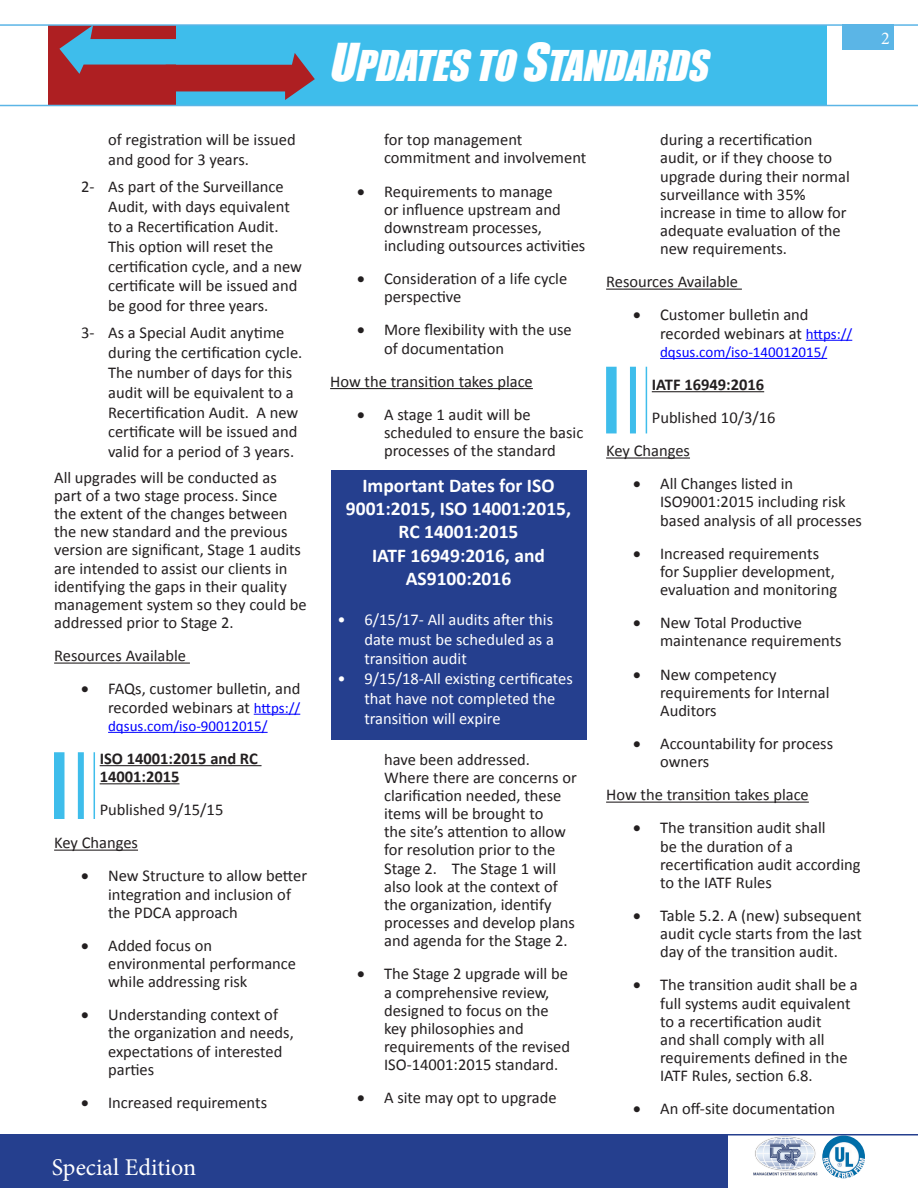
<style>
.page{position:relative;width:918px;height:1188px;background:#fff}
.page>*{position:absolute;margin:0;border:0;box-sizing:border-box;transform-origin:0 0}
.t1{font:italic 39px "Impact";color:#fff}
.t2{font:24px "Minion Pro";color:#fff}
.t3{font:700 19.5px/23.4px "Calibri";color:#fff;text-align:center}
.t4{font:18px "Minion Pro";color:#fff}
.t5{font:16.5px/18.1px "Calibri";color:#231f20}
.t6{font:16.5px/19.8px "Calibri";color:#fff;text-align:justify}
.t7{font:700 16.5px/18.1px "Calibri";color:#231f20}
.t8{font:15px "Calibri";color:#00f}
.s1{font-size:15px;color:#00f}
.s2{font-size:48px}
</style>
<div class="page">
<hr style="left:54px;top:663px;width:136px;height:1px;background:#231f20">
<hr style="left:254px;top:714px;width:46px;height:1px;background:#00f">
<hr style="left:108px;top:732px;width:160px;height:1px;background:#00f">
<hr style="left:100px;top:765px;width:162px;height:1px;background:#231f20">
<hr style="left:100px;top:783px;width:80px;height:1px;background:#231f20">
<hr style="left:54px;top:850px;width:84px;height:1px;background:#231f20">
<hr style="left:330px;top:388px;width:203px;height:1px;background:#231f20">
<hr style="left:606px;top:289px;width:136px;height:1px;background:#231f20">
<hr style="left:806px;top:340px;width:46px;height:1px;background:#00f">
<hr style="left:660px;top:358px;width:167px;height:1px;background:#00f">
<hr style="left:652px;top:391px;width:112px;height:1px;background:#231f20">
<hr style="left:606px;top:457px;width:84px;height:2px;background:#231f20">
<hr style="left:606px;top:802px;width:203px;height:1px;background:#231f20">
<div style="left:331px;top:470px;width:255px;height:270px;background:#253f8e"></div>
<div style="left:842px;top:24px;width:52px;height:26px;background:#5bb5e6"></div>
<div style="left:176px;top:25px;width:651px;height:81px;background:#3ebdeb"></div>
<div style="left:49px;top:25px;width:127px;height:81px;background:#ae1f22"></div>
<hr style="left:0;top:24px;width:918px;height:2px;background:#5bb5e6">
<hr style="left:0;top:105px;width:918px;height:1px;background:#5bb5e6">
<svg style="left:59px;top:25px;width:256px;height:75px"></svg>
<div style="left:0;top:1135px;width:728px;height:53px;background:#253f8e"></div>
<hr style="left:0;top:1134px;width:918px;height:2px;background:#253f8e">
<img style="left:753px;top:1135px;width:67px;height:41px">
<img style="left:822px;top:1136px;width:43px;height:42px;border-radius:21px">
<div style="left:54px;top:752px;width:10px;height:67px;background:#3ebdeb"></div>
<div style="left:78px;top:752px;width:6px;height:67px;background:#3ebdeb"></div>
<hr style="left:94px;top:752px;width:1px;height:67px;background:#3ebdeb">
<div style="left:606px;top:367px;width:11px;height:66px;background:#3ebdeb"></div>
<div style="left:630px;top:367px;width:6px;height:66px;background:#3ebdeb"></div>
<hr style="left:646px;top:367px;width:1px;height:66px;background:#3ebdeb">
<p class="t5" style="left:108px;top:130px;width:189px;line-height:19.8px">of registration will be issued and good for 3 years.</p>
<p class="t5" style="left:108px;top:177px;width:196px;line-height:19.8px;text-indent:-27px">2- As part of the Surveillance<br>Audit, with days equivalent to a Recertification Audit.<br>This option will reset the certification cycle, and a new certificate will be issued and be good for three years.</p>
<p class="t5" style="left:108px;top:323px;width:196px;line-height:19.8px;text-indent:-27px">3- As a Special Audit anytime during the certification cycle.<br>The number of days for this audit will be equivalent to a<br>Recertification Audit. A new certificate will be issued and valid for a period of 3 years.</p>
<p class="t5" style="left:54px;top:468px;width:254px">All upgrades will be conducted as part of a two stage process. Since<br>the extent of the changes between the new standard and the previous version are significant, Stage 1 audits are intended to assist our clients in identifying the gaps in their quality management system so they could be addressed prior to Stage 2.</p>
<p class="t5" style="left:54px;top:647px;width:134px">Resources Available</p>
<p class="t5" style="left:81px;top:680px;width:221px;text-align:right">• FAQs, customer bulletin, and recorded webinars at <span class="s1">https://</span></p>
<p class="t8" style="left:108px;top:716px;width:161px">dqsus.com/iso-90012015/</p>
<p class="t7" style="left:100px;top:749px;width:160px">ISO 14001:2015 and RC<br>14001:2015</p>
<p class="t5" style="left:100px;top:801px;width:125px">Published 9/15/15</p>
<p class="t5" style="left:54px;top:834px;width:85px">Key Changes</p>
<p class="t5" style="left:108px;top:867px;width:200px;text-indent:-27px">• New Structure to allow better integration and inclusion of the PDCA approach</p>
<p class="t5" style="left:108px;top:936px;width:190px;text-indent:-27px">• Added focus on environmental performance while addressing risk</p>
<p class="t5" style="left:108px;top:1006px;width:187px;text-indent:-27px">• Understanding context of the organization and needs, expectations of interested parties</p>
<p class="t5" style="left:81px;top:1093px;width:188px">• Increased requirements</p>
<p class="t2" style="left:52px;top:1151px;width:146px">Special Edition</p>
<p class="t1" style="left:328px;top:36px;width:393px"><span class="s2">U</span>PDATESTO<span class="s2">S</span>TANDARDS</p>
<p class="t4" style="left:881px;top:26px;width:10px">2</p>
<p class="t5" style="left:384px;top:131px;width:204px">for top management commitment and involvement</p>
<p class="t5" style="left:384px;top:182px;width:203px;text-indent:-27px">• Requirements to manage<br>or influence upstream and downstream processes, including outsources activities</p>
<p class="t5" style="left:384px;top:270px;width:185px;text-indent:-27px">• Consideration of a life cycle perspective</p>
<p class="t5" style="left:384px;top:321px;width:189px;text-indent:-27px">• More flexibility with the use of documentation</p>
<p class="t5" style="left:330px;top:372px;width:204px">How the transition takes place</p>
<p class="t5" style="left:384px;top:405px;width:201px;text-indent:-27px">• A stage 1 audit will be scheduled to ensure the basic processes of the standard</p>
<p class="t3" style="left:346px;top:473px;width:227px">Important Dates for ISO<br>9001:2015, ISO 14001:2015,<br>RC 14001:2015</p>
<p class="t3" style="left:372px;top:544px;width:174px">IATF 16949:2016, and<br>AS9100:2016</p>
<p class="t6" style="left:364px;top:609px;width:191px;text-indent:-27px">• 6/15/17- All audits after this date must be scheduled as a transition audit</p>
<p class="t6" style="left:364px;top:669px;width:210px;text-align:left;text-indent:-27px">• 9/15/18-All existing certificates that have not completed the transition will expire</p>
<p class="t5" style="left:384px;top:750px;width:194px">have been addressed.<br>Where there are concerns or clarification needed, these items will be brought to<br>the site’s attention to allow for resolution prior to the<br>Stage 2. The Stage 1 will also look at the context of the organization, identify processes and develop plans and agenda for the Stage 2.</p>
<p class="t5" style="left:384px;top:965px;width:188px;text-indent:-27px">• The Stage 2 upgrade will be a comprehensive review, designed to focus on the key philosophies and requirements of the revised<br>ISO-14001:2015 standard.</p>
<p class="t5" style="left:357px;top:1089px;width:201px">• A site may opt to upgrade</p>
<p class="t5" style="left:660px;top:131px;width:191px">during a recertification audit, or if they choose to upgrade during their normal surveillance with 35% increase in time to allow for adequate evaluation of the new requirements.</p>
<p class="t5" style="left:606px;top:273px;width:134px">Resources Available</p>
<p class="t5" style="left:660px;top:306px;width:194px;text-indent:-27px">• Customer bulletin and recorded webinars at <span class="s1">https://</span></p>
<p class="t8" style="left:660px;top:342px;width:169px">dqsus.com/iso-140012015/</p>
<p class="t7" style="left:652px;top:375px;width:114px">IATF 16949:2016</p>
<p class="t5" style="left:652px;top:409px;width:125px">Published 10/3/16</p>
<p class="t5" style="left:606px;top:442px;width:85px">Key Changes</p>
<p class="t5" style="left:660px;top:475px;width:203px;text-indent:-27px">• All Changes listed in<br>ISO9001:2015 including risk based analysis of all processes</p>
<p class="t5" style="left:660px;top:544px;width:179px;text-indent:-27px">• Increased requirements for Supplier development, evaluation and monitoring</p>
<p class="t5" style="left:660px;top:614px;width:183px;text-indent:-27px">• New Total Productive maintenance requirements</p>
<p class="t5" style="left:660px;top:665px;width:171px;text-indent:-27px">• New competency requirements for Internal<br>Auditors</p>
<p class="t5" style="left:660px;top:734px;width:175px;text-indent:-27px">• Accountability for process owners</p>
<p class="t5" style="left:606px;top:786px;width:204px">How the transition takes place</p>
<p class="t5" style="left:660px;top:819px;width:202px;text-indent:-27px">• The transition audit shall<br>be the duration of a recertification audit according to the IATF Rules</p>
<p class="t5" style="left:660px;top:907px;width:203px;text-align:justify;text-indent:-27px">• Table 5.2. A (new) subsequent audit cycle starts from the last day of the transition audit.</p>
<p class="t5" style="left:660px;top:976px;width:199px;text-indent:-27px">• The transition audit shall be a full systems audit equivalent to a recertification audit<br>and shall comply with all requirements defined in the<br>IATF Rules, section 6.8.</p>
<p class="t5" style="left:633px;top:1100px;width:203px">• An off-site documentation</p>
</div>
